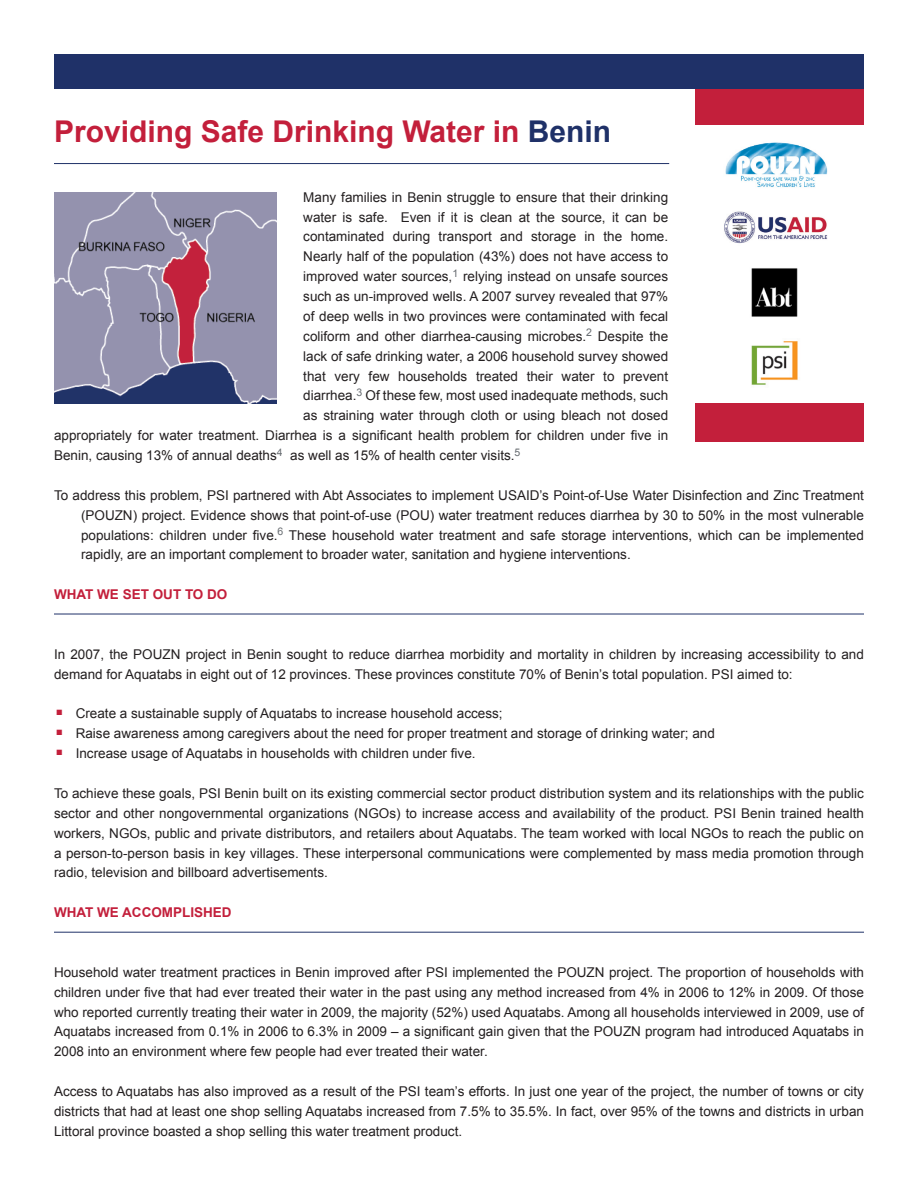
<style>
.page{position:relative;width:918px;height:1188px;background:#fff}
.page>*{position:absolute;margin:0;border:0;box-sizing:border-box;transform-origin:0 0}
.t1{font:700 37.5px "Arial";color:#c31f3b}
.t2{font:700 30px "Arial";color:#c31f3b}
.t3{font:13.5px/19.8px "Arial";color:#231f20;text-align:justify}
.t4{font:700 13.5px "Arial";color:#c31f3b}
.s1{color:#1f3168}
</style>
<div class="page">
<div style="left:695px;top:89px;width:169px;height:353px;background:#c31f3b"></div>
<div style="left:693px;top:125px;width:173px;height:278px;background:#fff"></div>
<div style="left:54px;top:54px;width:810px;height:35px;background:#1f3168"></div>
<img style="left:725px;top:142px;width:103px;height:45px">
<img style="left:724px;top:211px;width:104px;height:33px">
<img style="left:751px;top:341px;width:47px;height:44px">
<hr style="left:54px;top:163px;width:615px;height:1px;background:#1f3168">
<hr style="left:54px;top:614px;width:810px;height:1px;background:#1f3168">
<img style="left:751px;top:268px;width:47px;height:49px">
<hr style="left:54px;top:932px;width:810px;height:1px;background:#1f3168">
<img style="left:54px;top:193px;width:222px;height:210px">
<p class="t2" style="left:54px;top:112px;width:559px">Providing Safe Drinking Water in <span class="s1">Benin</span></p>
<p class="t3" style="left:303px;top:187px;width:366px">Many families in Benin struggle to ensure that their drinking</p>
<p class="t3" style="left:303px;top:207px;width:366px">water is safe. Even if it is clean at the source, it can be</p>
<p class="t3" style="left:303px;top:227px;width:366px">contaminated during transport and storage in the home.</p>
<p class="t3" style="left:303px;top:247px;width:366px">Nearly half of the population (43%) does not have access to</p>
<p class="t3" style="left:303px;top:267px;width:366px">improved water sources,<sup>1</sup> relying instead on unsafe sources</p>
<p class="t3" style="left:303px;top:287px;width:366px">such as un-improved wells. A 2007 survey revealed that 97%</p>
<p class="t3" style="left:303px;top:306px;width:366px">of deep wells in two provinces were contaminated with fecal</p>
<p class="t3" style="left:303px;top:326px;width:366px">coliform and other diarrhea-causing microbes.<sup>2</sup> Despite the</p>
<p class="t3" style="left:303px;top:346px;width:366px">lack of safe drinking water, a 2006 household survey showed</p>
<p class="t3" style="left:303px;top:366px;width:366px">that very few households treated their water to prevent</p>
<p class="t3" style="left:303px;top:386px;width:366px">diarrhea.<sup>3</sup> Of these few, most used inadequate methods, such</p>
<p class="t3" style="left:303px;top:406px;width:366px">as straining water through cloth or using bleach not dosed</p>
<p class="t3" style="left:54px;top:426px;width:616px">appropriately for water treatment. Diarrhea is a significant health problem for children under five in</p>
<p class="t3" style="left:54px;top:446px;width:468px">Benin, causing 13% of annual deaths<sup>4</sup> as well as 15% of health center visits.<sup>5</sup></p>
<p class="t3" style="left:81px;top:485px;width:784px;text-indent:-27px">To address this problem, PSI partnered with Abt Associates to implement USAID’s Point-of-Use Water Disinfection and Zinc Treatment (POUZN) project. Evidence shows that point-of-use (POU) water treatment reduces diarrhea by 30 to 50% in the most vulnerable populations: children under five.<sup>6</sup> These household water treatment and safe storage interventions, which can be implemented rapidly, are an important complement to broader water, sanitation and hygiene interventions.</p>
<p class="t4" style="left:54px;top:586px;width:175px">WHAT WE SET OUT TO DO</p>
<p class="t3" style="left:54px;top:644px;width:811px">In 2007, the POUZN project in Benin sought to reduce diarrhea morbidity and mortality in children by increasing accessibility to and demand for Aquatabs in eight out of 12 provinces. These provinces constitute 70% of Benin’s total population. PSI aimed to:</p>
<p class="t1" style="left:54px;top:678px;width:12px">.</p>
<p class="t3" style="left:76px;top:704px;width:428px">Create a sustainable supply of Aquatabs to increase household access;</p>
<p class="t1" style="left:54px;top:697px;width:12px">.</p>
<p class="t3" style="left:76px;top:724px;width:641px">Raise awareness among caregivers about the need for proper treatment and storage of drinking water; and</p>
<p class="t1" style="left:54px;top:717px;width:12px">.</p>
<p class="t3" style="left:76px;top:744px;width:401px">Increase usage of Aquatabs in households with children under five.</p>
<p class="t3" style="left:54px;top:783px;width:811px">To achieve these goals, PSI Benin built on its existing commercial sector product distribution system and its relationships with the public sector and other nongovernmental organizations (NGOs) to increase access and availability of the product. PSI Benin trained health workers, NGOs, public and private distributors, and retailers about Aquatabs. The team worked with local NGOs to reach the public on a person-to-person basis in key villages. These interpersonal communications were complemented by mass media promotion through radio, television and billboard advertisements.</p>
<p class="t4" style="left:54px;top:904px;width:179px">WHAT WE ACCOMPLISHED</p>
<p class="t3" style="left:54px;top:962px;width:812px">Household water treatment practices in Benin improved after PSI implemented the POUZN project. The proportion of households with children under five that had ever treated their water in the past using any method increased from 4% in 2006 to 12% in 2009. Of those who reported currently treating their water in 2009, the majority (52%) used Aquatabs. Among all households interviewed in 2009, use of Aquatabs increased from 0.1% in 2006 to 6.3% in 2009 – a significant gain given that the POUZN program had introduced Aquatabs in 2008 into an environment where few people had ever treated their water.</p>
<p class="t3" style="left:54px;top:1082px;width:812px">Access to Aquatabs has also improved as a result of the PSI team’s efforts. In just one year of the project, the number of towns or city districts that had at least one shop selling Aquatabs increased from 7.5% to 35.5%. In fact, over 95% of the towns and districts in urban Littoral province boasted a shop selling this water treatment product.</p>
</div>
